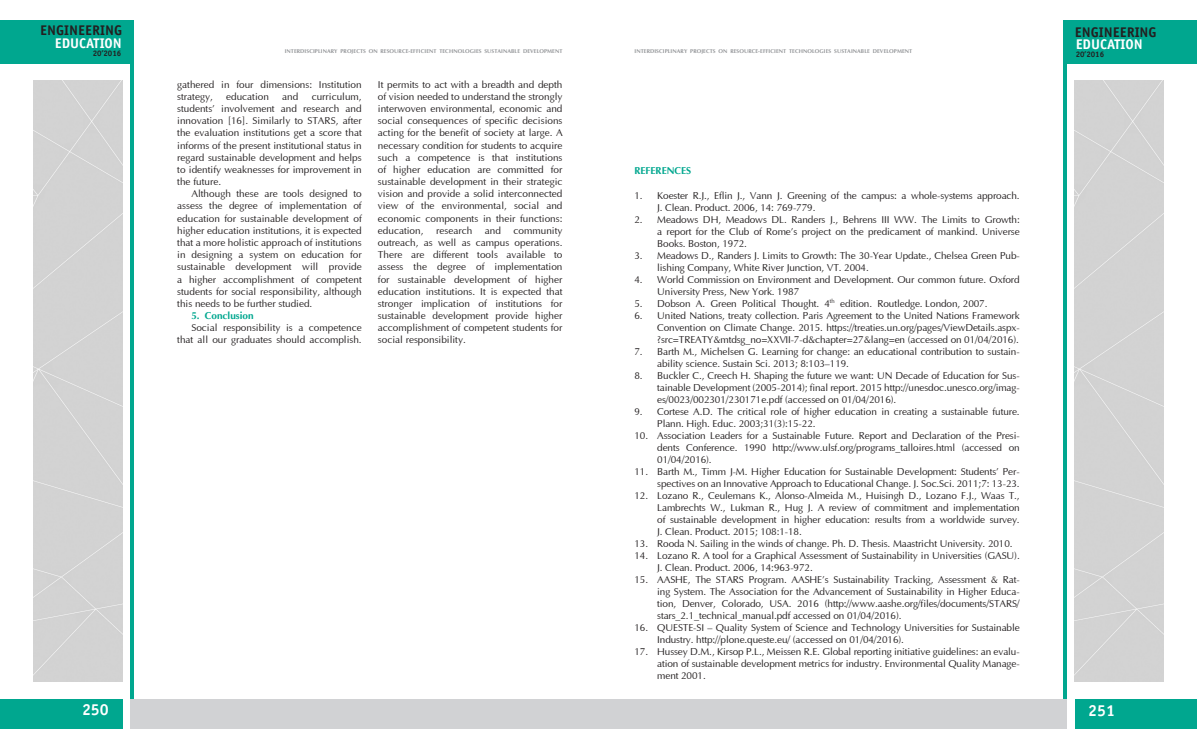
<style>
.page{position:relative;width:1197px;height:755px;background:#fff}
.page>*{position:absolute;margin:0;border:0;box-sizing:border-box;transform-origin:0 0}
.t1{font:700 16px "Officina Sans C";color:#fff}
.t2{font:700 14px "Officina Sans C";color:#231f20}
.t3{font:700 14px "Officina Sans C";color:#fff}
.t4{font:10px/12.2px "Optima";letter-spacing:-.01em;color:#231f20;text-align:justify}
.t5{font:700 10px "AG Optima";color:#00a78f}
.t6{font:700 8px "Officina Sans C";color:#231f20}
.t7{font:700 5.5px "AG Optima";letter-spacing:.01em;color:#939598}
</style>
<div class="page">
<div style="left:0;top:698px;width:122px;height:30px;background:#00a78f"></div>
<div style="left:0;top:20px;width:133px;height:43px;background:#00a78f"></div>
<hr style="left:130px;top:45px;width:3px;height:653px;background:#00a78f">
<div style="left:33px;top:80px;width:89px;height:601px;background:#d3d3d3"></div>
<div style="left:130px;top:698px;width:468px;height:30px;background:#d1d2d4"></div>
<div style="left:1063px;top:20px;width:133px;height:43px;background:#00a78f"></div>
<div style="left:1074px;top:698px;width:122px;height:30px;background:#00a78f"></div>
<hr style="left:1063px;top:45px;width:3px;height:653px;background:#00a78f">
<div style="left:598px;top:698px;width:468px;height:30px;background:#d1d2d4"></div>
<div style="left:1074px;top:80px;width:89px;height:601px;background:#d3d3d3"></div>
<h2 class="t2" style="left:40px;top:23px;width:83px">ENGINEERING</h2>
<h2 class="t2" style="left:1074px;top:24px;width:83px">ENGINEERING</h2>
<h2 class="t3" style="left:55px;top:35px;width:69px">EDUCATION</h2>
<h2 class="t3" style="left:1075px;top:36px;width:69px">EDUCATION</h2>
<p class="t6" style="left:93px;top:49px;width:30px">20’2016</p>
<p class="t7" style="left:285px;top:48px;width:279px">INTERDISCIPLINARY PROJECTS ON RESOURCE-EFFICIENT TECHNOLOGIES SUSTAINABLE DEVELOPMENT</p>
<p class="t6" style="left:1075px;top:49px;width:30px">20’2016</p>
<p class="t7" style="left:634px;top:48px;width:279px">INTERDISCIPLINARY PROJECTS ON RESOURCE-EFFICIENT TECHNOLOGIES SUSTAINABLE DEVELOPMENT</p>
<p class="t4" style="left:177px;top:79px;width:186px">gathered in four dimensions: Institution strategy,</p>
<p class="t4" style="left:177px;top:91px;width:186px;text-indent:134px">curriculum, students’ involvement and research and innovation [16]. Similarly to STARS, after the evaluation institutions get a score that informs of the present institutional status in regard sustainable development and helps to identify weaknesses for improvement in the future.</p>
<p class="t4" style="left:177px;top:188px;width:186px;text-indent:14px">Although these are tools designed to assess the degree of implementation of education for sustainable development of higher education institutions, it is expected that a more holistic approach of institutions in designing a system on education for sustainable development will provide a higher accomplishment of competent students for social responsibility, although this needs to be further studied.</p>
<p class="t5" style="left:191px;top:310px;width:64px">5. Conclusion</p>
<p class="t4" style="left:177px;top:322px;width:186px;text-align:right">Social responsibility is a competence that all our graduates should accomplish.</p>
<p class="t4" style="left:226px;top:91px;width:44px">education</p>
<p class="t4" style="left:282px;top:91px;width:18px">and</p>
<p class="t4" style="left:378px;top:79px;width:186px">It permits to act with a breadth and depth of vision needed to understand the strongly interwoven environmental, economic and social consequences of specific decisions acting for the benefit of society at large. A necessary condition for students to acquire such a competence is that institutions of higher education are committed for sustainable development in their strategic vision and provide a solid interconnected view of the environmental, social and economic components in their functions: education,</p>
<p class="t4" style="left:436px;top:224px;width:38px">research</p>
<p class="t4" style="left:485px;top:224px;width:18px">and</p>
<p class="t4" style="left:378px;top:224px;width:186px;text-indent:136px">community outreach, as well as campus operations.<br>There are different tools available to assess the degree of implementation for sustainable development of higher education institutions. It is expected that stronger implication of institutions for sustainable development provide higher accomplishment of competent students for social responsibility.</p>
<h1 class="t1" style="left:82px;top:700px;width:28px">250</h1>
<p class="t5" style="left:634px;top:165px;width:58px">REFERENCES</p>
<p class="t4" style="left:657px;top:189px;width:364px;text-indent:-23px">1. Koester R.J., Eflin J., Vann J. Greening of the campus: a whole-systems approach.<br>J. Clean. Product. 2006, 14: 769-779.</p>
<p class="t4" style="left:657px;top:213px;width:364px;text-indent:-23px">2. Meadows DH, Meadows DL. Randers J., Behrens III WW. The Limits to Growth: a report for the Club of Rome’s project on the predicament of mankind. Universe Books. Boston, 1972.</p>
<p class="t4" style="left:657px;top:249px;width:364px;text-indent:-23px">3. Meadows D., Randers J. Limits to Growth: The 30-Year Update., Chelsea Green Pub&shy;lishing Company, White River Junction, VT. 2004.</p>
<p class="t4" style="left:657px;top:273px;width:364px;text-indent:-23px">4. World Commission on Environment and Development. Our common future. Oxford<br>University Press, New York. 1987</p>
<p class="t4" style="left:634px;top:297px;width:354px">5. Dobson A. Green Political Thought. 4<sup>th</sup> edition. Routledge. London, 2007.</p>
<p class="t4" style="left:657px;top:309px;width:364px;text-indent:-23px">6. United Nations, treaty collection. Paris Agreement to the United Nations Framework Convention on Climate Change. 2015. https://treaties.un.org/pages/ViewDetails.aspx-?src=TREATY&amp;mtdsg_no=XXVII-7-d&amp;chapter=27&amp;lang=en (accessed on 01/04/2016).</p>
<p class="t4" style="left:657px;top:345px;width:364px;text-indent:-23px">7. Barth M., Michelsen G. Learning for change: an educational contribution to sustain&shy;ability science. Sustain Sci. 2013; 8:103–119.</p>
<p class="t4" style="left:657px;top:369px;width:364px;text-indent:-23px">8. Buckler C., Creech H. Shaping the future we want: UN Decade of Education for Sus&shy;tainable Development (2005-2014); final report. 2015 http://unesdoc.unesco.org/imag&shy;es/0023/002301/230171e.pdf (accessed on 01/04/2016).</p>
<p class="t4" style="left:657px;top:405px;width:364px;text-indent:-23px">9. Cortese A.D. The critical role of higher education in creating a sustainable future.<br>Plann. High. Educ. 2003;31(3):15-22.</p>
<p class="t4" style="left:657px;top:429px;width:364px;text-indent:-23px">10. Association Leaders for a Sustainable Future. Report and Declaration of the Presi&shy;dents Conference. 1990 http://www.ulsf.org/programs_talloires.html (accessed on 01/04/2016).</p>
<p class="t4" style="left:634px;top:465px;width:386px;text-align:right">11. Barth M., Timm J-M. Higher Education for Sustainable Development: Students’ Per&shy;spectives on an Innovative Approach to Educational Change. J. Soc.Sci. 2011;7: 13-23.</p>
<p class="t4" style="left:657px;top:489px;width:364px;text-indent:-23px">12. Lozano R., Ceulemans K., Alonso-Almeida M., Huisingh D., Lozano F.J., Waas T., Lambrechts W., Lukman R., Hug J. A review of commitment and implementation of sustainable development in higher education: results from a worldwide survey.<br>J. Clean. Product. 2015; 108:1-18.</p>
<p class="t4" style="left:634px;top:537px;width:379px">13. Rooda N. Sailing in the winds of change. Ph. D. Thesis. Maastricht University. 2010.</p>
<p class="t4" style="left:657px;top:549px;width:364px;text-indent:-23px">14. Lozano R. A tool for a Graphical Assessment of Sustainability in Universities (GASU).<br>J. Clean. Product. 2006, 14:963-972.</p>
<p class="t4" style="left:657px;top:573px;width:364px;text-indent:-23px">15. AASHE, The STARS Program. AASHE’s Sustainability Tracking, Assessment &amp; Rat&shy;ing System. The Association for the Advancement of Sustainability in Higher Educa&shy;tion, Denver, Colorado, USA. 2016 (http://www.aashe.org/files/documents/STARS/ stars_2.1_technical_manual.pdf accessed on 01/04/2016).</p>
<p class="t4" style="left:657px;top:621px;width:364px;text-indent:-23px">16. QUESTE-SI – Quality System of Science and Technology Universities for Sustainable<br>Industry. http://plone.queste.eu/ (accessed on 01/04/2016).</p>
<p class="t4" style="left:657px;top:645px;width:364px;text-indent:-23px">17. Hussey D.M., Kirsop P.L., Meissen R.E. Global reporting initiative guidelines: an evalu&shy;ation of sustainable development metrics for industry. Environmental Quality Manage&shy;ment 2001.</p>
<h1 class="t1" style="left:1088px;top:700px;width:28px">251</h1>
</div>
